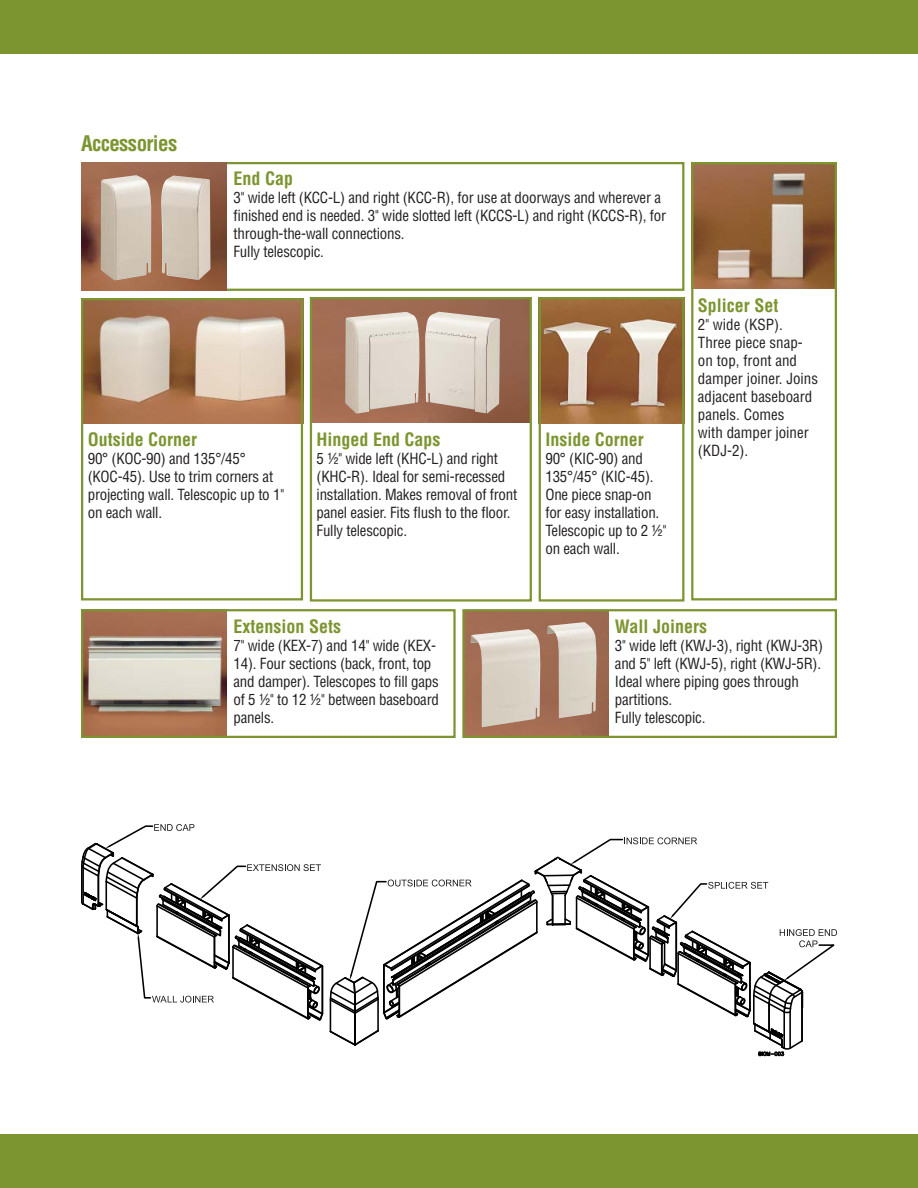
<style>
.page{position:relative;width:918px;height:1188px;background:#fff}
.page>*{position:absolute;margin:0;border:0;box-sizing:border-box;transform-origin:0 0}
.t1{font:700 condensed 21px "Helvetica";letter-spacing:-.03em;color:#7c9530}
.t2{font:700 condensed 18px "Helvetica";color:#7c9530}
.t3{font:condensed 15px/18px "Helvetica";letter-spacing:-.015em;color:#231f20}
</style>
<div class="page">
<img style="left:465px;top:612px;width:143px;height:123px">
<img style="left:313px;top:300px;width:216px;height:123px">
<div style="left:0;top:0;width:918px;height:54px;background:#7c9530"></div>
<svg style="left:81px;top:824px;width:756px;height:233px"></svg>
<img style="left:84px;top:301px;width:216px;height:122px">
<div style="left:81px;top:298px;width:222px;height:302px;border:2px solid #7c9530"></div>
<img style="left:542px;top:300px;width:139px;height:123px">
<img style="left:694px;top:165px;width:140px;height:123px">
<div style="left:310px;top:297px;width:222px;height:305px;border:2px solid #7c9530"></div>
<div style="left:539px;top:297px;width:145px;height:305px;border:2px solid #7c9530"></div>
<div style="left:691px;top:162px;width:146px;height:438px;border:2px solid #7c9530"></div>
<img style="left:84px;top:612px;width:143px;height:123px">
<div style="left:81px;top:609px;width:375px;height:129px;border:2px solid #7c9530"></div>
<img style="left:84px;top:165px;width:143px;height:123px">
<div style="left:81px;top:162px;width:603px;height:129px;border:2px solid #7c9530"></div>
<img style="left:100px;top:175px;width:111px;height:106px">
<img style="left:345px;top:312px;width:155px;height:102px">
<div style="left:462px;top:609px;width:375px;height:129px;border:2px solid #7c9530"></div>
<img style="left:471px;top:622px;width:126px;height:105px">
<div style="left:0;top:1134px;width:918px;height:54px;background:#7c9530"></div>
<h1 class="t1" style="left:81px;top:135px;width:98px">Accessories</h1>
<p class="t2" style="left:234px;top:172px;width:61px">End Cap</p>
<p class="t3" style="left:234px;top:190px;width:434px">3" wide left (KCC-L) and right (KCC-R), for use at doorways and wherever a finished end is needed. 3" wide slotted left (KCCS-L) and right (KCCS-R), for through-the-wall connections.<br>Fully telescopic.</p>
<p class="t2" style="left:88px;top:433px;width:111px">Outside Corner</p>
<p class="t3" style="left:88px;top:451px;width:198px">90° (KOC-90) and 135°/45° (KOC-45). Use to trim corners at projecting wall. Telescopic up to 1" on each wall.</p>
<p class="t2" style="left:317px;top:433px;width:126px">Hinged End Caps</p>
<p class="t3" style="left:317px;top:451px;width:202px">5 ½" wide left (KHC-L) and right (KHC-R). Ideal for semi-recessed installation. Makes removal of front panel easier. Fits flush to the floor.<br>Fully telescopic.</p>
<p class="t2" style="left:545px;top:433px;width:100px">Inside Corner</p>
<p class="t3" style="left:545px;top:451px;width:123px">90° (KIC-90) and<br>135°/45° (KIC-45).<br>One piece snap-on for easy installation.<br>Telescopic up to 2 ½" on each wall.</p>
<p class="t2" style="left:698px;top:298px;width:82px">Splicer Set</p>
<p class="t3" style="left:698px;top:316px;width:122px">2" wide (KSP).<br>Three piece snap&shy;on top, front and damper joiner. Joins adjacent baseboard panels. Comes<br>with damper joiner (KDJ-2).</p>
<p class="t2" style="left:234px;top:620px;width:109px">Extension Sets</p>
<p class="t3" style="left:234px;top:638px;width:207px">7" wide (KEX-7) and 14" wide (KEX-<br>14). Four sections (back, front, top and damper). Telescopes to fill gaps of 5 ½" to 12 ½" between baseboard panels.</p>
<p class="t2" style="left:615px;top:620px;width:94px">Wall Joiners</p>
<p class="t3" style="left:615px;top:638px;width:210px">3" wide left (KWJ-3), right (KWJ-3R) and 5" left (KWJ-5), right (KWJ-5R).<br>Ideal where piping goes through partitions.<br>Fully telescopic.</p>
</div>
